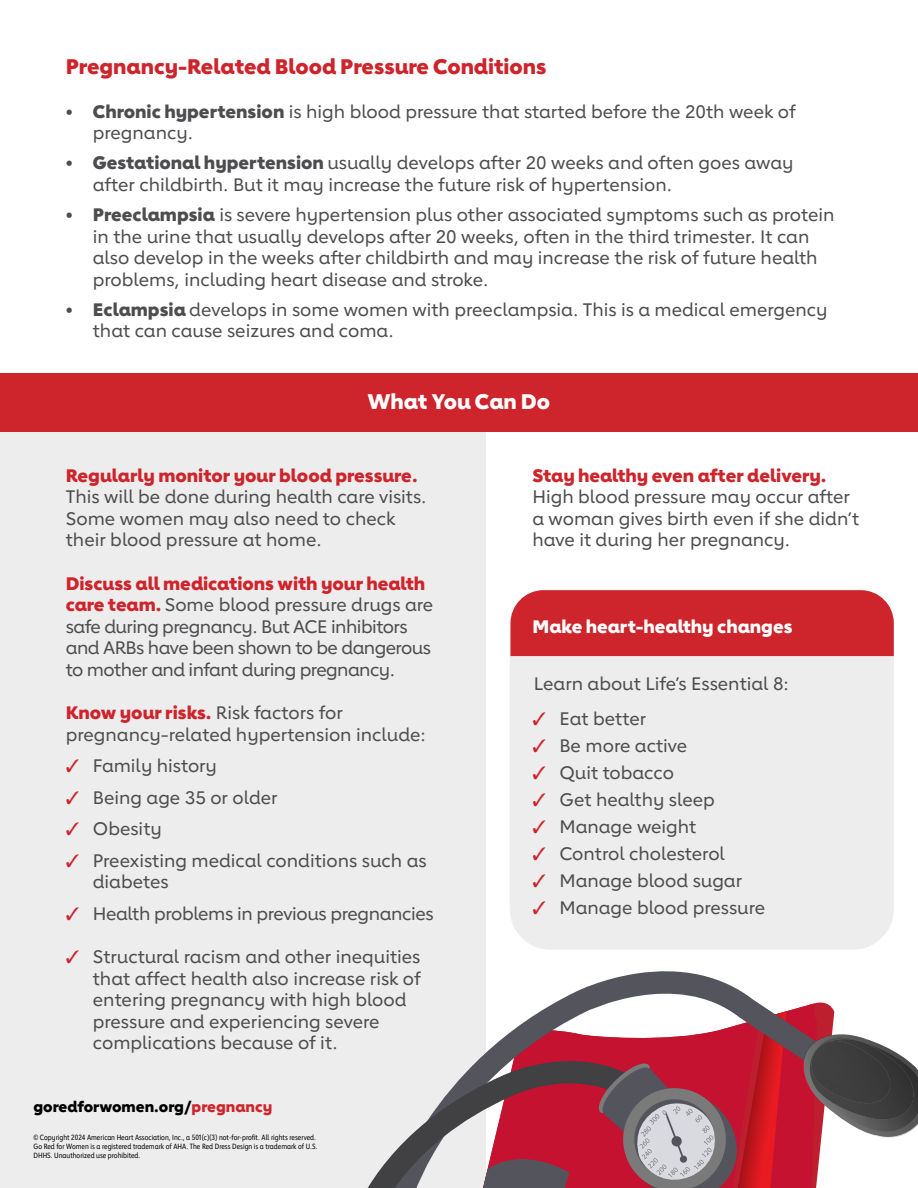
<style>
.page{position:relative;width:918px;height:1188px;background:#fff}
.page>*{position:absolute;margin:0;border:0;box-sizing:border-box;transform-origin:0 0}
.t1{font:800 21px "Lub Dub";color:#ce242b}
.t2{font:800 21px "Lub Dub";color:#fff}
.t3{font:500 18px/21.6px "Lub Dub";color:#4d4d4f}
.t4{font:500 18px/21.6px "Lub Dub";letter-spacing:-.03em;color:#4d4d4f}
.t5{font:500 18px "Lub Dub";letter-spacing:-.02em;color:#4d4d4f}
.t6{font:800 18px "Lub Dub";color:#fff}
.t7{font:800 15px "Lub Dub";color:#000}
.t8{font:7.5px/9px "Lub Dub Condensed";color:#000}
.s1{font-weight:800}
.s2{font-weight:800;color:#ce242b}
.s3{color:#ce242b}
</style>
<div class="page">
<div style="left:510px;top:590px;width:384px;height:360px;background:#ededee;border-radius:40px"></div>
<div style="left:511px;top:590px;width:383px;height:66px;background:#ce242b"></div>
<div style="left:0;top:377px;width:486px;height:811px;background:#ededee"></div>
<div style="left:0;top:373px;width:486px;height:59px;background:#ce242b"></div>
<div style="left:486px;top:373px;width:432px;height:59px;background:#ce242b"></div>
<svg style="left:480px;top:971px;width:355px;height:217px"></svg>
<svg style="left:799px;top:1030px;width:36px;height:110px"></svg>
<img style="left:801px;top:1041px;width:1px;height:55px">
<img style="left:802px;top:1035px;width:105px;height:104px">
<img style="left:809px;top:1069px;width:109px;height:64px">
<img style="left:810px;top:1037px;width:54px;height:2px">
<img style="left:809px;top:1039px;width:108px;height:82px">
<img style="left:809px;top:1041px;width:84px;height:64px">
<svg style="left:367px;top:1058px;width:377px;height:130px"></svg>
<p class="t1" style="left:66px;top:54px;width:482px">Pregnancy-Related Blood Pressure Conditions</p>
<p class="t3" style="left:93px;top:100px;width:704px;text-indent:-27px"><span class="s1">• Chronic hypertension</span> is high blood pressure that started before the 20th week of pregnancy.</p>
<p class="t3" style="left:93px;top:152px;width:702px;text-indent:-27px"><span class="s1">• Gestational hypertension</span> usually develops after 20 weeks and often goes away after childbirth. But it may increase the future risk of hypertension.</p>
<p class="t3" style="left:93px;top:204px;width:743px;text-indent:-27px"><span class="s1">• Preeclampsia</span> is severe hypertension plus other associated symptoms such as protein in the urine that usually develops after 20 weeks, often in the third trimester. It can also develop in the weeks after childbirth and may increase the risk of future health problems, including heart disease and stroke.</p>
<p class="t3" style="left:93px;top:298px;width:736px;text-indent:-27px"><span class="s1">• Eclampsia</span> develops in some women with preeclampsia. This is a medical emergency that can cause seizures and coma.</p>
<p class="t2" style="left:368px;top:389px;width:184px">What You Can Do</p>
<p class="t3" style="left:66px;top:464px;width:362px"><span class="s2">Regularly monitor your blood pressure.<br></span>This will be done during health care visits.<br>Some women may also need to check their blood pressure at home.</p>
<p class="t4" style="left:66px;top:572px;width:369px"><span class="s2">Discuss all medications with your health care team.</span> Some blood pressure drugs are safe during pregnancy. But ACE inhibitors and ARBs have been shown to be dangerous to mother and infant during pregnancy.</p>
<p class="t3" style="left:66px;top:702px;width:361px"><span class="s2">Know your risks.</span> Risk factors for pregnancy-related hypertension include:</p>
<p class="t3" style="left:66px;top:755px;width:153px"><span class="s3">✓</span> Family history</p>
<p class="t3" style="left:66px;top:786px;width:213px"><span class="s3">✓</span> Being age 35 or older</p>
<p class="t3" style="left:66px;top:818px;width:97px"><span class="s3">✓</span> Obesity</p>
<p class="t3" style="left:93px;top:849px;width:335px;text-indent:-27px"><span class="s3">✓</span> Preexisting medical conditions such as diabetes</p>
<p class="t5" style="left:66px;top:903px;width:369px"><span class="s3">✓</span> Health problems in previous pregnancies</p>
<p class="t3" style="left:93px;top:946px;width:329px;text-indent:-27px"><span class="s3">✓</span> Structural racism and other inequities that affect health also increase risk of entering pregnancy with high blood pressure and experiencing severe complications because of it.</p>
<p class="t7" style="left:33px;top:1097px;width:240px">goredforwomen.org/<span class="s3">pregnancy</span></p>
<p class="t8" style="left:33px;top:1132px;width:286px">© Copyright 2024 American Heart Association, Inc., a 501(c)(3) not-for-profit. All rights reserved.<br>Go Red for Women is a registered trademark of AHA. The Red Dress Design is a trademark of U.S.<br>DHHS. Unauthorized use prohibited.</p>
<p class="t3" style="left:532px;top:464px;width:328px"><span class="s2">Stay healthy even after delivery.<br></span>High blood pressure may occur after a woman gives birth even if she didn’t have it during her pregnancy.</p>
<p class="t6" style="left:532px;top:615px;width:262px">Make heart-healthy changes</p>
<p class="t3" style="left:534px;top:672px;width:256px">Learn about Life’s Essential 8:</p>
<p class="t3" style="left:532px;top:707px;width:115px"><span class="s3">✓</span> Eat better</p>
<p class="t3" style="left:532px;top:734px;width:156px"><span class="s3">✓</span> Be more active</p>
<p class="t3" style="left:532px;top:761px;width:143px"><span class="s3">✓</span> Quit tobacco</p>
<p class="t3" style="left:532px;top:788px;width:184px"><span class="s3">✓</span> Get healthy sleep</p>
<p class="t3" style="left:532px;top:815px;width:165px"><span class="s3">✓</span> Manage weight</p>
<p class="t3" style="left:532px;top:842px;width:194px"><span class="s3">✓</span> Control cholesterol</p>
<p class="t3" style="left:532px;top:869px;width:211px"><span class="s3">✓</span> Manage blood sugar</p>
<p class="t3" style="left:532px;top:896px;width:234px"><span class="s3">✓</span> Manage blood pressure</p>
</div>
